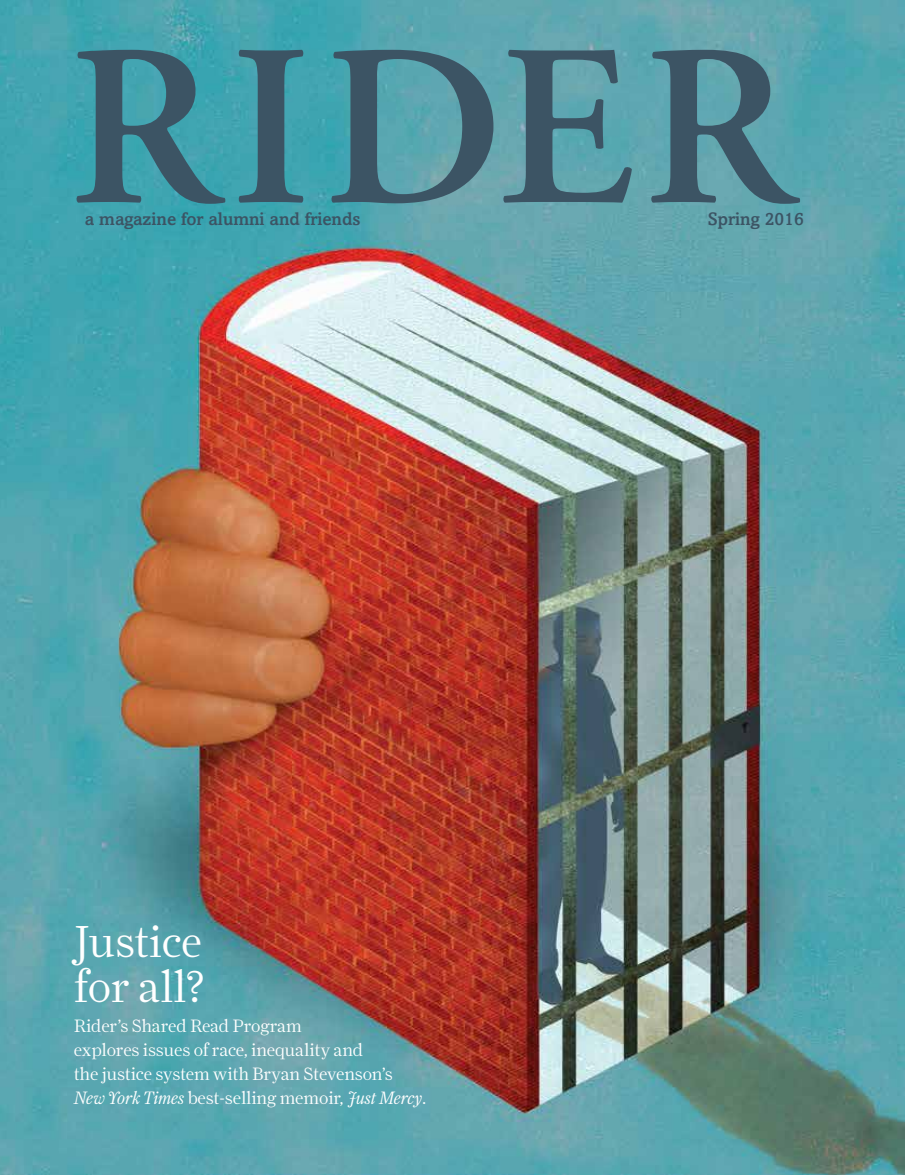
<style>
.page{position:relative;width:905px;height:1175px;background:#fff}
.page>*{position:absolute;margin:0;border:0;box-sizing:border-box;transform-origin:0 0}
.t1{font:300 45px/45px "Farnham Display";letter-spacing:-.01em;color:#fff}
.t2{font:300 18px/24px "Farnham Display";letter-spacing:-.01em;color:#fff}
.t3{font:500 18px "Amasis MT Std";color:#3c5464}
.s1{font-style:italic}
</style>
<div class="page">
<img style="left:0;top:0;width:904px;height:1174px">
<svg style="left:76px;top:50px;width:149px;height:154px;background:#3d8390"></svg>
<svg style="left:238px;top:50px;width:66px;height:153px;background:#3e7e8d"></svg>
<svg style="left:331px;top:50px;width:162px;height:153px;background:#4d8794"></svg>
<svg style="left:503px;top:50px;width:129px;height:153px;background:#538894"></svg>
<svg style="left:650px;top:50px;width:150px;height:154px;background:#508490"></svg>
<p class="t3" style="left:85px;top:208px;width:277px">a magazine for alumni and friends</p>
<p class="t3" style="left:708px;top:208px;width:97px">Spring 2016</p>
<h1 class="t1" style="left:74px;top:918px;width:132px">Justice for all?</h1>
<p class="t2" style="left:74px;top:1013px;width:354px">Rider’s Shared Read Program<br>explores issues of race, inequality and<br>the justice system with Bryan Stevenson’s <span class="s1">New York Times</span> best-selling memoir, <span class="s1">Just Mercy</span>.</p>
</div>
